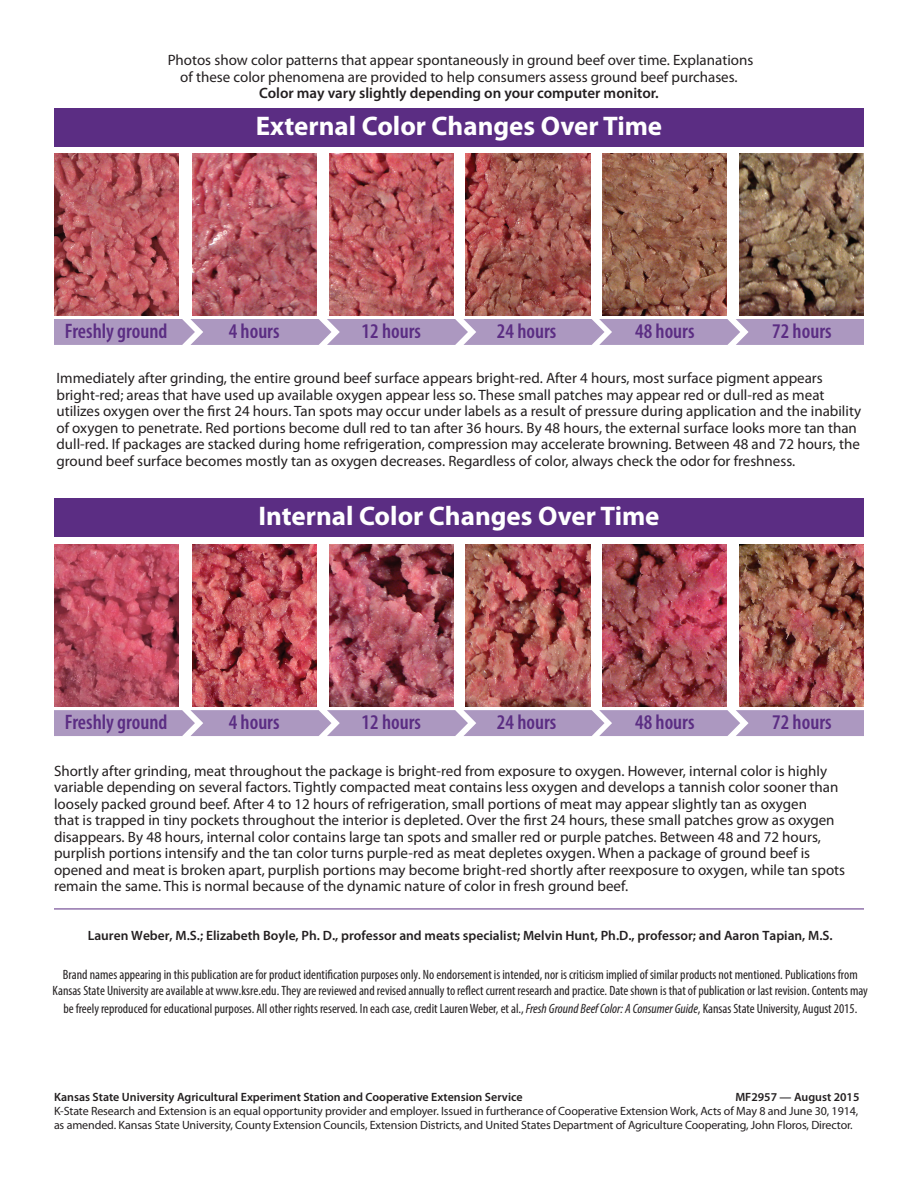
<style>
.page{position:relative;width:918px;height:1188px;background:#fff}
.page>*{position:absolute;margin:0;border:0;box-sizing:border-box;transform-origin:0 0}
.t1{font:700 27px "Myriad Pro";color:#fff}
.t2{font:600 condensed 21px "Myriad Pro";color:#5b2d83}
.t3{font:15px/16.5px "Myriad Pro";color:#231f20}
.t4{font:600 15px "Myriad Pro";color:#231f20}
.t5{font:condensed 13.5px/16.2px "Myriad Pro";color:#231f20;text-align:center}
.t6{font:600 13.5px "Myriad Pro";color:#231f20}
.t7{font:12px/14.2px "Myriad Pro";letter-spacing:-.01em;color:#231f20}
.t8{font:600 12px "Myriad Pro";color:#231f20}
.s1{font-style:italic}
</style>
<div class="page">
<img style="left:603px;top:544px;width:124px;height:162px">
<div style="left:54px;top:498px;width:810px;height:39px;background:#5b2d83"></div>
<div style="left:54px;top:108px;width:810px;height:39px;background:#5b2d83"></div>
<img style="left:54px;top:544px;width:124px;height:162px">
<img style="left:192px;top:544px;width:124px;height:162px">
<img style="left:330px;top:544px;width:123px;height:162px">
<img style="left:740px;top:544px;width:124px;height:162px">
<img style="left:466px;top:544px;width:124px;height:162px">
<div style="left:54px;top:319px;width:810px;height:26px;background:#ac98c0"></div>
<svg style="left:54px;top:710px;width:810px;height:26px;background:#b09dc3"></svg>
<img style="left:54px;top:153px;width:124px;height:163px">
<img style="left:192px;top:153px;width:124px;height:162px">
<img style="left:603px;top:153px;width:124px;height:162px">
<img style="left:466px;top:153px;width:124px;height:163px">
<img style="left:740px;top:153px;width:124px;height:162px">
<img style="left:330px;top:153px;width:123px;height:162px">
<hr style="left:54px;top:909px;width:810px;height:1px;background:#5b2d83">
<p class="t3" style="left:168px;top:52px;width:587px;text-align:center">Photos show color patterns that appear spontaneously in ground beef over time. Explanations of these color phenomena are provided to help consumers assess ground beef purchases.</p>
<p class="t4" style="left:259px;top:84px;width:401px">Color may vary slightly depending on your computer monitor.</p>
<h1 class="t1" style="left:256px;top:108px;width:408px">External Color Changes Over Time</h1>
<h2 class="t2" style="left:65px;top:319px;width:104px">Freshly ground</h2>
<h2 class="t2" style="left:229px;top:319px;width:52px">4 hours</h2>
<h2 class="t2" style="left:362px;top:319px;width:61px">12 hours</h2>
<h2 class="t2" style="left:497px;top:319px;width:61px">24 hours</h2>
<h2 class="t2" style="left:635px;top:319px;width:61px">48 hours</h2>
<h2 class="t2" style="left:772px;top:319px;width:61px">72 hours</h2>
<p class="t3" style="left:56px;top:370px;width:806px">Immediately after grinding, the entire ground beef surface appears bright-red. After 4 hours, most surface pigment appears bright-red; areas that have used up available oxygen appear less so. These small patches may appear red or dull-red as meat utilizes oxygen over the first 24 hours. Tan spots may occur under labels as a result of pressure during application and the inability of oxygen to penetrate. Red portions become dull red to tan after 36 hours. By 48 hours, the external surface looks more tan than dull-red. If packages are stacked during home refrigeration, compression may accelerate browning. Between 48 and 72 hours, the ground beef surface becomes mostly tan as oxygen decreases. Regardless of color, always check the odor for freshness.</p>
<h1 class="t1" style="left:258px;top:498px;width:403px">Internal Color Changes Over Time</h1>
<h2 class="t2" style="left:65px;top:710px;width:104px">Freshly ground</h2>
<h2 class="t2" style="left:229px;top:710px;width:52px">4 hours</h2>
<h2 class="t2" style="left:362px;top:710px;width:61px">12 hours</h2>
<h2 class="t2" style="left:497px;top:710px;width:61px">24 hours</h2>
<h2 class="t2" style="left:635px;top:710px;width:61px">48 hours</h2>
<h2 class="t2" style="left:772px;top:710px;width:61px">72 hours</h2>
<p class="t3" style="left:54px;top:762px;width:793px">Shortly after grinding, meat throughout the package is bright-red from exposure to oxygen. However, internal color is highly variable depending on several factors. Tightly compacted meat contains less oxygen and develops a tannish color sooner than loosely packed ground beef. After 4 to 12 hours of refrigeration, small portions of meat may appear slightly tan as oxygen<br>that is trapped in tiny pockets throughout the interior is depleted. Over the first 24 hours, these small patches grow as oxygen disappears. By 48 hours, internal color contains large tan spots and smaller red or purple patches. Between 48 and 72 hours, purplish portions intensify and the tan color turns purple-red as meat depletes oxygen. When a package of ground beef is opened and meat is broken apart, purplish portions may become bright-red shortly after reexposure to oxygen, while tan spots remain the same. This is normal because of the dynamic nature of color in fresh ground beef.</p>
<p class="t6" style="left:88px;top:927px;width:747px">Lauren Weber, M.S.; Elizabeth Boyle, Ph. D., professor and meats specialist; Melvin Hunt, Ph.D., professor; and Aaron Tapian, M.S.</p>
<p class="t5" style="left:53px;top:966px;width:817px">Brand names appearing in this publication are for product identification purposes only. No endorsement is intended, nor is criticism implied of similar products not mentioned. Publications from<br>Kansas State University are available at www.ksre.edu. They are reviewed and revised annually to reflect current research and practice. Date shown is that of publication or last revision. Contents may</p>
<p class="t5" style="left:63px;top:1000px;width:795px">be freely reproduced for educational purposes. All other rights reserved. In each case, credit Lauren Weber, et al., <span class="s1">Fresh Ground Beef Color: A Consumer Guide</span>, Kansas State University, August 2015.</p>
<p class="t8" style="left:54px;top:1089px;width:470px">Kansas State University Agricultural Experiment Station and Cooperative Extension Service</p>
<p class="t8" style="left:735px;top:1089px;width:126px">MF2957 — August 2015</p>
<p class="t7" style="left:54px;top:1104px;width:806px">K-State Research and Extension is an equal opportunity provider and employer. Issued in furtherance of Cooperative Extension Work, Acts of May 8 and June 30, 1914, as amended. Kansas State University, County Extension Councils, Extension Districts, and United States Department of Agriculture Cooperating, John Floros, Director.</p>
</div>
